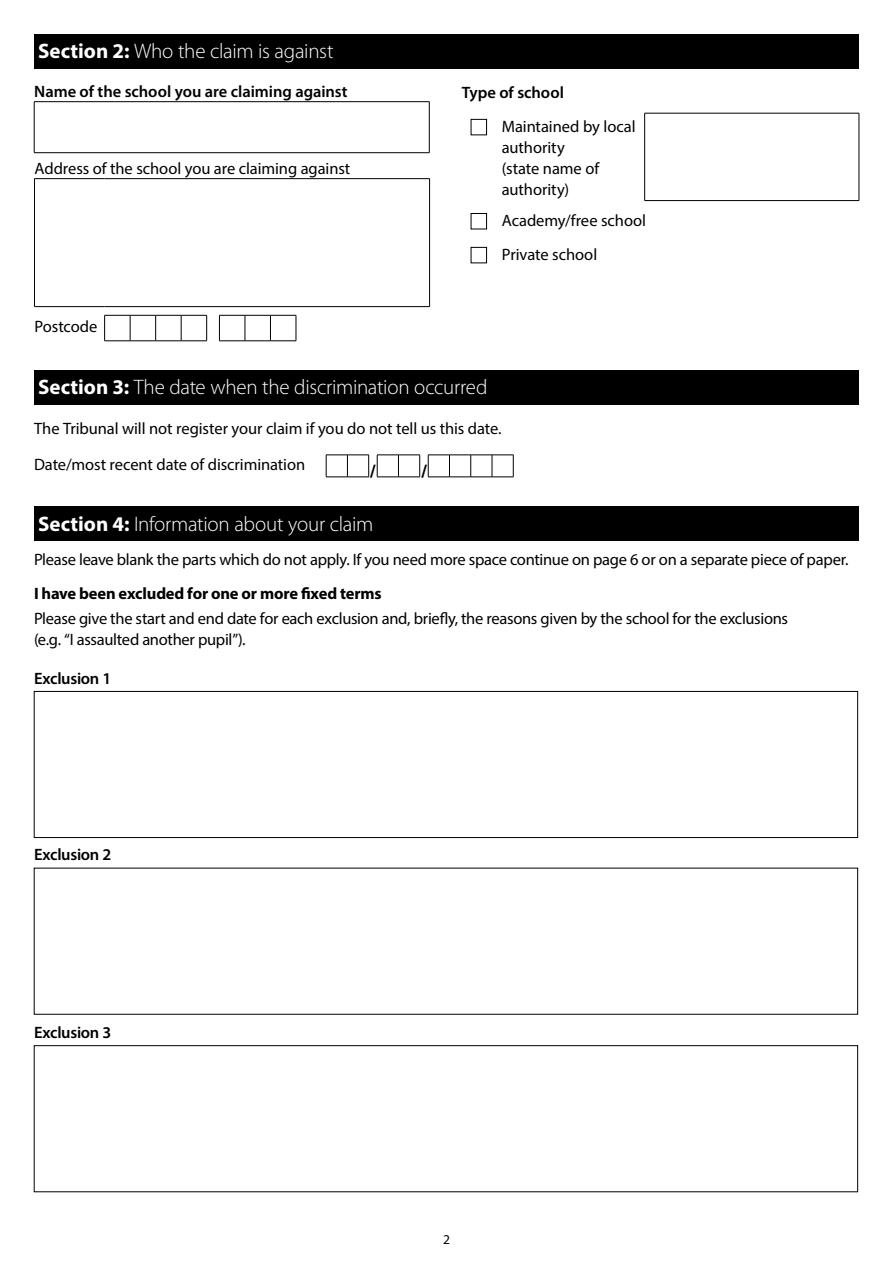
<style>
.page{position:relative;width:893px;height:1263px;background:#fff}
.page>*{position:absolute;margin:0;border:0;box-sizing:border-box;transform-origin:0 0}
.t1{font:300 21px "Myriad Pro";letter-spacing:-.015em;color:#fff}
.t2{font:700 18px "Myriad Pro";color:#000}
.t3{font:16.5px/21px "Myriad Pro";letter-spacing:-.01em;color:#000}
.t4{font:600 16.5px "Myriad Pro";letter-spacing:-.005em;color:#000}
.t5{font:700 16.5px "Myriad Pro";letter-spacing:-.01em;color:#000}
.t6{font:13.5px "Myriad Pro";color:#000}
.s1{font-weight:700}
</style>
<div class="page">
<div style="left:34px;top:34px;width:825px;height:34px;background:#000"></div>
<hr style="left:34px;top:101px;width:395px;height:1px;background:#000">
<hr style="left:34px;top:102px;width:1px;height:51px;background:#000">
<hr style="left:429px;top:102px;width:1px;height:51px;background:#000">
<hr style="left:34px;top:152px;width:395px;height:1px;background:#000">
<hr style="left:644px;top:113px;width:215px;height:1px;background:#000">
<hr style="left:644px;top:113px;width:1px;height:87px;background:#000">
<hr style="left:859px;top:113px;width:1px;height:87px;background:#000">
<hr style="left:644px;top:200px;width:215px;height:1px;background:#000">
<div style="left:471px;top:119px;width:16px;height:16px;border:1px solid #000"></div>
<hr style="left:34px;top:178px;width:70px;height:1px;background:#000">
<hr style="left:34px;top:179px;width:1px;height:127px;background:#000">
<hr style="left:104px;top:178px;width:326px;height:1px;background:#000">
<hr style="left:429px;top:179px;width:1px;height:127px;background:#000">
<hr style="left:34px;top:306px;width:70px;height:1px;background:#000">
<hr style="left:104px;top:306px;width:326px;height:1px;background:#000">
<svg style="left:104px;top:315px;width:103px;height:27px"></svg>
<svg style="left:219px;top:315px;width:78px;height:27px"></svg>
<div style="left:471px;top:213px;width:16px;height:16px;border:1px solid #000"></div>
<div style="left:471px;top:247px;width:16px;height:16px;border:1px solid #000"></div>
<div style="left:34px;top:370px;width:825px;height:34px;background:#000"></div>
<svg style="left:326px;top:455px;width:188px;height:23px"></svg>
<div style="left:34px;top:507px;width:825px;height:34px;background:#000"></div>
<div style="left:34px;top:691px;width:824px;height:147px;border:1px solid #000"></div>
<div style="left:34px;top:1045px;width:824px;height:147px;border:1px solid #000"></div>
<p class="t1" style="left:38px;top:40px;width:297px"><span class="s1">Section 2:</span> Who the claim is against</p>
<p class="t4" style="left:34px;top:81px;width:315px">Name of the school you are claiming against</p>
<p class="t4" style="left:462px;top:82px;width:104px">Type of school</p>
<p class="t3" style="left:502px;top:115px;width:135px">Maintained by local authority<br>(state name of authority)</p>
<p class="t3" style="left:34px;top:158px;width:317px">Address of the school you are claiming against</p>
<p class="t3" style="left:34px;top:316px;width:64px">Postcode</p>
<p class="t3" style="left:502px;top:209px;width:146px">Academy/free school</p>
<p class="t3" style="left:502px;top:243px;width:97px">Private school</p>
<p class="t1" style="left:38px;top:376px;width:451px"><span class="s1">Section 3:</span> The date when the discrimination occurred</p>
<p class="t3" style="left:34px;top:417px;width:469px">The Tribunal will not register your claim if you do not tell us this date.</p>
<p class="t3" style="left:34px;top:453px;width:273px">Date/most recent date of discrimination</p>
<p class="t2" style="left:370px;top:459px;width:7px">/</p>
<p class="t2" style="left:421px;top:459px;width:7px">/</p>
<p class="t1" style="left:38px;top:512px;width:337px"><span class="s1">Section 4:</span> Information about your claim</p>
<p class="t3" style="left:34px;top:549px;width:816px">Please leave blank the parts which do not apply. If you need more space continue on page 6 or on a separate piece of paper.</p>
<p class="t5" style="left:34px;top:583px;width:349px">I have been excluded for one or more fixed terms</p>
<p class="t3" style="left:34px;top:608px;width:756px">Please give the start and end date for each exclusion and, briefly, the reasons given by the school for the exclusions (e.g. “I assaulted another pupil”).</p>
<p class="t4" style="left:34px;top:668px;width:79px">Exclusion 1</p>
<p class="t4" style="left:34px;top:844px;width:79px">Exclusion 2</p>
<p class="t4" style="left:34px;top:1022px;width:79px">Exclusion 3</p>
<p class="t6" style="left:443px;top:1231px;width:8px">2</p>
</div>
